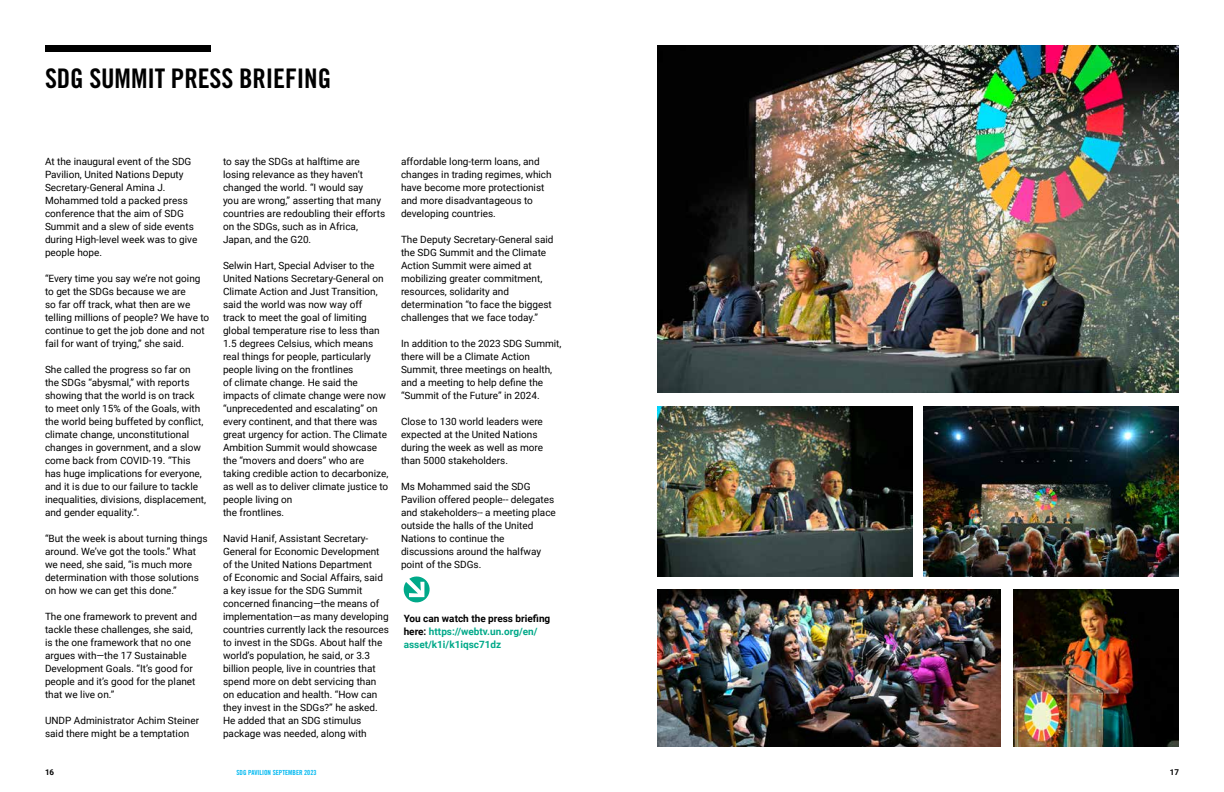
<style>
.page{position:relative;width:1224px;height:792px;background:#fff}
.page>*{position:absolute;margin:0;border:0;box-sizing:border-box;transform-origin:0 0}
.t1{font:27px "Trade Gothic Bold Cond Twenty";letter-spacing:-.005em;color:#000}
.t2{font:10px/13px "Roboto";color:#000}
.t3{font:700 10px/13px "Roboto";color:#00a989}
.t4{font:700 8px "Roboto";color:#000}
.t5{font:7px "Trade Gothic Bold Cond Twenty";color:#00b9f1}
.s1{color:#000}
</style>
<div class="page">
<div style="left:45px;top:45px;width:166px;height:7px;background:#000"></div>
<img style="left:657px;top:45px;width:522px;height:348px">
<img style="left:657px;top:406px;width:256px;height:170px">
<img style="left:924px;top:406px;width:255px;height:170px">
<img style="left:1013px;top:590px;width:166px;height:157px">
<img style="left:657px;top:590px;width:344px;height:157px">
<svg style="left:403px;top:576px;width:27px;height:27px"></svg>
<h1 class="t1" style="left:45px;top:62px;width:288px">SDG SUMMIT PRESS BRIEFING</h1>
<p class="t2" style="left:45px;top:155px;width:154px">At the inaugural event of the SDG<br>Pavilion, United Nations Deputy<br>Secretary-General Amina J.<br>Mohammed told a packed press conference that the aim of SDG<br>Summit and a slew of side events during High-level week was to give people hope.</p>
<p class="t2" style="left:45px;top:272px;width:166px">“Every time you say we’re not going to get the SDGs because we are<br>so far off track, what then are we telling millions of people? We have to continue to get the job done and not fail for want of trying,” she said.</p>
<p class="t2" style="left:45px;top:363px;width:163px">She called the progress so far on the SDGs “abysmal,” with reports showing that the world is on track<br>to meet only 15% of the Goals, with the world being buffeted by conflict, climate change, unconstitutional changes in government, and a slow come back from COVID-19. “This has huge implications for everyone, and it is due to our failure to tackle inequalities, divisions, displacement, and gender equality.“.</p>
<p class="t2" style="left:45px;top:532px;width:164px">“But the week is about turning things around. We’ve got the tools.” What we need, she said, “is much more determination with those solutions on how we can get this done.”</p>
<p class="t2" style="left:45px;top:610px;width:153px">The one framework to prevent and tackle these challenges, she said, is the one framework that no one argues with—the 17 Sustainable<br>Development Goals. “It’s good for people and it’s good for the planet that we live on.”</p>
<p class="t2" style="left:45px;top:714px;width:156px">UNDP Administrator Achim Steiner said there might be a temptation</p>
<p class="t2" style="left:223px;top:155px;width:164px">to say the SDGs at halftime are losing relevance as they haven’t changed the world. “I would say<br>you are wrong,” asserting that many countries are redoubling their efforts on the SDGs, such as in Africa,<br>Japan, and the G20.</p>
<p class="t2" style="left:223px;top:259px;width:167px">Selwin Hart, Special Adviser to the<br>United Nations Secretary-General on<br>Climate Action and Just Transition, said the world was now way off<br>track to meet the goal of limiting global temperature rise to less than<br>1.5 degrees Celsius, which means real things for people, particularly people living on the frontlines<br>of climate change. He said the impacts of climate change were now “unprecedented and escalating” on every continent, and that there was great urgency for action. The Climate<br>Ambition Summit would showcase the “movers and doers” who are taking credible action to decarbonize, as well as to deliver climate justice to people living on<br>the frontlines.</p>
<p class="t2" style="left:223px;top:532px;width:168px">Navid Hanif, Assistant Secretary-General for Economic Development of the United Nations Department<br>of Economic and Social Affairs, said a key issue for the SDG Summit concerned financing—the means of implementation—as many developing countries currently lack the resources to invest in the SDGs. About half the world’s population, he said, or 3.3 billion people, live in countries that spend more on debt servicing than on education and health. “How can they invest in the SDGs?” he asked.<br>He added that an SDG stimulus package was needed, along with</p>
<p class="t2" style="left:401px;top:155px;width:152px">affordable long-term loans, and changes in trading regimes, which have become more protectionist and more disadvantageous to developing countries.</p>
<p class="t2" style="left:401px;top:233px;width:154px">The Deputy Secretary-General said the SDG Summit and the Climate<br>Action Summit were aimed at mobilizing greater commitment, resources, solidarity and determination “to face the biggest challenges that we face today.”</p>
<p class="t2" style="left:401px;top:337px;width:162px">In addition to the 2023 SDG Summit, there will be a Climate Action<br>Summit, three meetings on health, and a meeting to help define the “Summit of the Future” in 2024.</p>
<p class="t2" style="left:401px;top:415px;width:144px">Close to 130 world leaders were expected at the United Nations during the week as well as more than 5000 stakeholders.</p>
<p class="t2" style="left:401px;top:480px;width:156px">Ms Mohammed said the SDG<br>Pavilion offered people-- delegates and stakeholders-- a meeting place outside the halls of the United<br>Nations to continue the discussions around the halfway point of the SDGs.</p>
<p class="t3" style="left:404px;top:612px;width:148px"><span class="s1">You can watch the press briefing here:</span> https://webtv.un.org/en/ asset/k1i/k1iqsc71dz</p>
<p class="t4" style="left:45px;top:767px;width:11px">16</p>
<p class="t5" style="left:236px;top:768px;width:82px">SDG PAVILION SEPTEMBER 2023</p>
<p class="t4" style="left:1170px;top:767px;width:11px">17</p>
</div>
